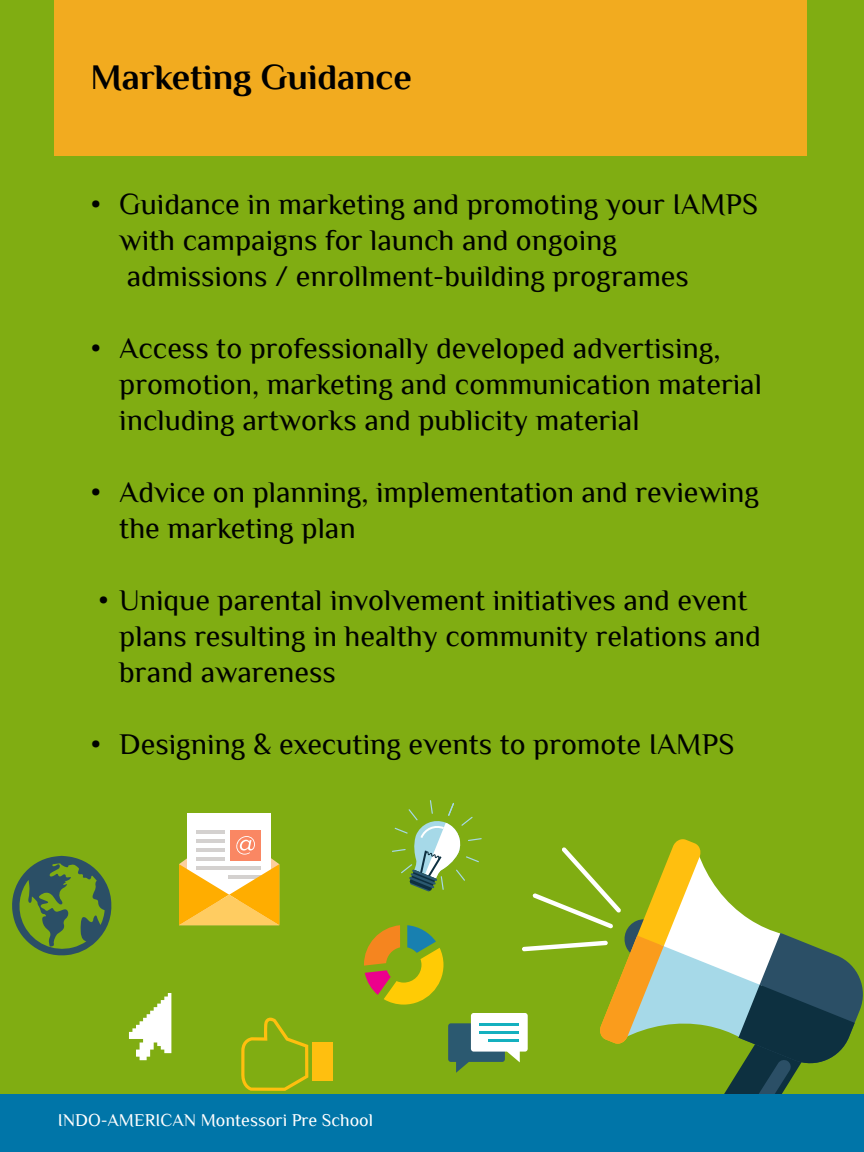
<style>
.page{position:relative;width:864px;height:1152px;background:#80ad12}
.page>*{position:absolute;margin:0;border:0;box-sizing:border-box;transform-origin:0 0}
.t1{font:700 36px "Philosopher";color:#000}
.t2{font:30px/36px "Philosopher";color:#000200}
.t3{font:18px "Philosopher";color:#fff}
</style>
<div class="page">
<div style="left:54px;top:0;width:752px;height:156px;background:#f2ab1f"></div>
<hr style="left:430px;top:800px;width:3px;height:14px;background:#a6d9e8">
<svg style="left:12px;top:856px;width:100px;height:100px"></svg>
<svg style="left:241px;top:1018px;width:67px;height:73px"></svg>
<div style="left:312px;top:1043px;width:20px;height:38px;background:#ffbf0f"></div>
<div style="left:188px;top:814px;width:83px;height:86px;background:#fff"></div>
<svg style="left:179px;top:828px;width:100px;height:97px"></svg>
<svg style="left:129px;top:993px;width:42px;height:67px"></svg>
<svg style="left:364px;top:803px;width:499px;height:291px"></svg>
<div style="left:0;top:1094px;width:864px;height:58px;background:#0075a8"></div>
<p class="t1" style="left:91px;top:58px;width:322px">Marketing Guidance</p>
<p class="t2" style="left:119px;top:186px;width:640px;text-indent:-28px">• Guidance in marketing and promoting your IAMPS with campaigns for launch and ongoing admissions / enrollment-building programes</p>
<p class="t2" style="left:119px;top:330px;width:644px;text-indent:-28px">• Access to professionally developed advertising, promotion, marketing and communication material including artworks and publicity material</p>
<p class="t2" style="left:119px;top:474px;width:642px;text-indent:-28px">• Advice on planning, implementation and reviewing the marketing plan</p>
<p class="t2" style="left:119px;top:582px;width:643px;text-indent:-21px">• Unique parental involvement initiatives and event plans resulting in healthy community relations and brand awareness</p>
<p class="t2" style="left:91px;top:726px;width:645px">• Designing &amp; executing events to promote IAMPS</p>
<p class="t3" style="left:58px;top:1110px;width:317px">INDO-AMERICAN Montessori Pre School</p>
</div>
